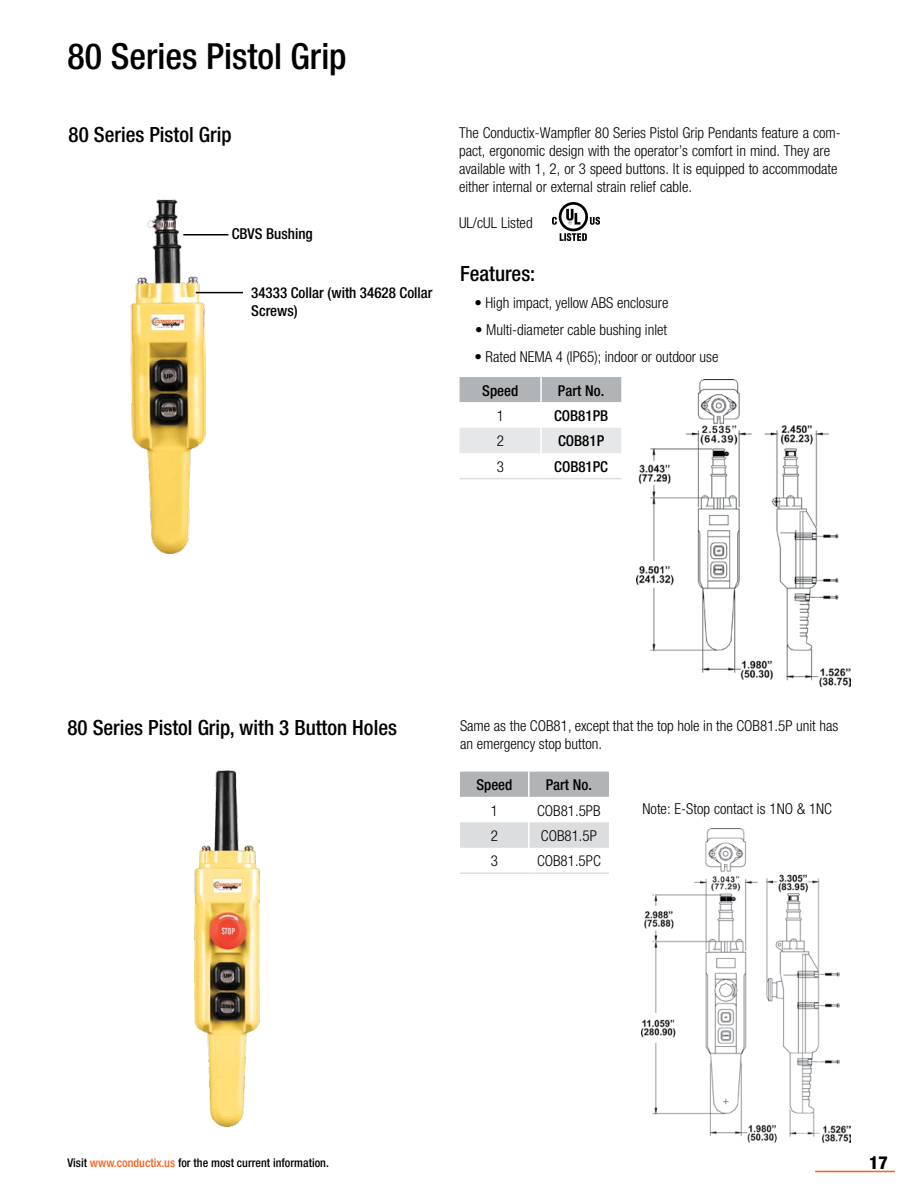
<style>
.page{position:relative;width:918px;height:1188px;background:#fff}
.page>*{position:absolute;margin:0;border:0;box-sizing:border-box;transform-origin:0 0}
.t1{font:500 condensed 36px "Helvetica Neue LT";color:#000}
.t2{font:500 condensed 21px "Helvetica Neue LT";color:#000}
.t3{font:800 condensed 18px "Helvetica Neue LT";color:#000}
.t4{font:300 condensed 15px/18px "Helvetica Neue LT";color:#000}
.t5{font:500 condensed 15px/18px "Helvetica Neue LT";color:#000}
.t6{font:500 condensed 12px "Helvetica Neue LT";color:#000}
.s1{font-weight:500}
.s2{color:#f26322}
</style>
<div class="page">
<hr style="left:815px;top:1171px;width:80px;height:1px;background:#f26322">
<img style="left:130px;top:199px;width:75px;height:354px">
<img style="left:194px;top:770px;width:65px;height:356px">
<img style="left:642px;top:829px;width:208px;height:313px">
<img style="left:637px;top:379px;width:214px;height:308px">
<svg style="left:460px;top:377px;width:161px;height:76px"></svg>
<hr style="left:540px;top:377px;width:2px;height:25px;background:#fff">
<hr style="left:540px;top:402px;width:2px;height:26px;background:#fff">
<hr style="left:540px;top:428px;width:2px;height:25px;background:#fff">
<hr style="left:460px;top:478px;width:81px;height:1px;background:#dcddde">
<hr style="left:541px;top:478px;width:80px;height:1px;background:#dcddde">
<svg style="left:460px;top:772px;width:149px;height:76px"></svg>
<hr style="left:528px;top:772px;width:2px;height:25px;background:#fff">
<hr style="left:528px;top:797px;width:2px;height:25px;background:#fff">
<hr style="left:528px;top:822px;width:2px;height:26px;background:#fff">
<hr style="left:460px;top:872px;width:69px;height:2px;background:#dcddde">
<hr style="left:529px;top:872px;width:80px;height:2px;background:#dcddde">
<img style="left:552px;top:202px;width:47px;height:39px">
<hr style="left:183px;top:234px;width:45px;height:2px;background:#000">
<hr style="left:196px;top:292px;width:47px;height:1px;background:#000">
<h1 class="t1" style="left:68px;top:34px;width:281px">80 Series Pistol Grip</h1>
<h2 class="t2" style="left:69px;top:122px;width:164px">80 Series Pistol Grip</h2>
<p class="t5" style="left:232px;top:224px;width:83px">CBVS Bushing</p>
<p class="t5" style="left:251px;top:283px;width:183px">34333 Collar (with 34628 Collar<br>Screws)</p>
<p class="t4" style="left:459px;top:124px;width:383px">The Conductix-Wampfler 80 Series Pistol Grip Pendants feature a com&shy;pact, ergonomic design with the operator’s comfort in mind. They are available with 1, 2, or 3 speed buttons. It is equipped to accommodate either internal or external strain relief cable.</p>
<p class="t4" style="left:459px;top:214px;width:75px">UL/cUL Listed</p>
<h2 class="t2" style="left:460px;top:261px;width:77px">Features:</h2>
<p class="t4" style="left:474px;top:293px;width:195px">• High impact, yellow ABS enclosure</p>
<p class="t4" style="left:475px;top:320px;width:194px"><span class="s1">•</span> Multi-diameter cable bushing inlet</p>
<p class="t4" style="left:474px;top:347px;width:245px"><span class="s1">•</span> Rated NEMA 4 (IP65); indoor or outdoor use</p>
<p class="t5" style="left:482px;top:381px;width:38px">Speed</p>
<p class="t5" style="left:558px;top:381px;width:48px">Part No.</p>
<p class="t4" style="left:497px;top:407px;width:9px">1</p>
<p class="t5" style="left:554px;top:406px;width:56px">COB81PB</p>
<p class="t4" style="left:497px;top:432px;width:9px">2</p>
<p class="t5" style="left:558px;top:432px;width:48px">COB81P</p>
<p class="t4" style="left:497px;top:457px;width:9px">3</p>
<p class="t5" style="left:554px;top:457px;width:55px">COB81PC</p>
<h2 class="t2" style="left:68px;top:715px;width:331px">80 Series Pistol Grip, with 3 Button Holes</h2>
<p class="t4" style="left:460px;top:716px;width:380px">Same as the COB81, except that the top hole in the COB81.5P unit has an emergency stop button.</p>
<p class="t5" style="left:476px;top:776px;width:38px">Speed</p>
<p class="t5" style="left:546px;top:776px;width:48px">Part No.</p>
<p class="t4" style="left:491px;top:801px;width:9px">1</p>
<p class="t4" style="left:537px;top:801px;width:65px">COB81.5PB</p>
<p class="t4" style="left:491px;top:827px;width:9px">2</p>
<p class="t4" style="left:541px;top:827px;width:58px">COB81.5P</p>
<p class="t4" style="left:491px;top:852px;width:9px">3</p>
<p class="t4" style="left:537px;top:852px;width:65px">COB81.5PC</p>
<p class="t4" style="left:643px;top:800px;width:191px">Note: E-Stop contact is 1NO &amp; 1NC</p>
<p class="t6" style="left:68px;top:1156px;width:263px">Visit <span class="s2">www.conductix.us</span> for the most current information.</p>
<p class="t3" style="left:869px;top:1151px;width:20px">17</p>
</div>
